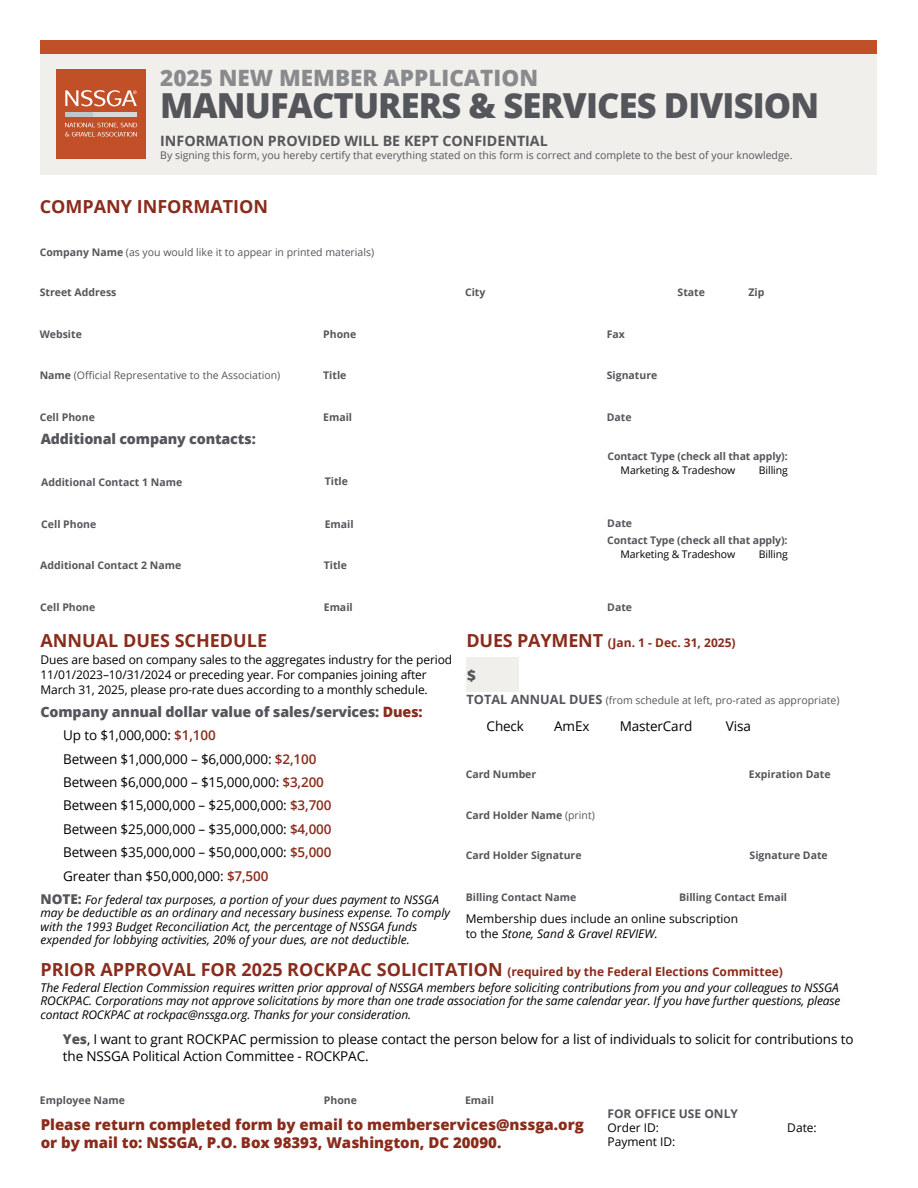
<style>
.page{position:relative;width:918px;height:1188px;background:#fff}
.page>*{position:absolute;margin:0;border:0;box-sizing:border-box;transform-origin:0 0}
.t1{font:800 34.5px "Open Sans";letter-spacing:-.025em;color:#54565b}
.t2{font:800 22.5px "Open Sans";color:#888a8d}
.t3{font:700 18px "Open Sans";color:#8a2c1c}
.t4{font:800 15px/17.2px "Open Sans";color:#8a2c1c}
.t5{font:800 15px "Open Sans";color:#54565b}
.t6{font:800 14.25px "Open Sans";letter-spacing:-.01em;color:#54565b}
.t7{font:700 14.25px "Open Sans";color:#54565b}
.t8{font:13.5px/23.4px "Open Sans";letter-spacing:-.01em;color:#000}
.t9{font:italic 12px/13.5px "Open Sans";letter-spacing:-.01em;color:#000}
.t10{font:12px/15px "Open Sans";letter-spacing:-.01em;color:#000}
.t11{font:700 12px "Open Sans";color:#8a2c1c}
.t12{font:700 12px "Open Sans";color:#54565b}
.t13{font:700 10.5px "Open Sans";color:#54565b}
.t14{font:10.5px "Open Sans";color:#54565b}
.t15{font:10.5px "Open Sans";letter-spacing:-.01em;color:#000}
.s1{font-weight:700}
.s2{color:#8a2c1c}
.s3{font-weight:600;color:#8a2c1c}
.s4{font-weight:800;font-style:normal;font-size:13.5px;color:#54565b}
.s5{font-weight:700;font-style:normal;font-size:18px;color:#8a2c1c}
.s6{font-weight:700;font-style:normal;color:#8a2c1c}
.s7{font-weight:800;color:#54565b}
.s8{font-size:18px}
.s9{font-weight:700;font-size:12.75px}
.s10{font-weight:400}
.s11{font-style:italic}
</style>
<div class="page">
<div style="left:40px;top:40px;width:838px;height:135px;background:#f1efeb"></div>
<div style="left:40px;top:40px;width:838px;height:14px;background:#bf5027"></div>
<div style="left:56px;top:69px;width:90px;height:89px;background:#c14f27"></div>
<svg style="left:65px;top:123px;width:72px;height:14px"></svg>
<hr style="left:65px;top:113px;width:72px;height:4px;background:#bfc5c8">
<hr style="left:93px;top:113px;width:44px;height:4px;background:#d6d7d6">
<svg style="left:65px;top:90px;width:72px;height:16px"></svg>
<div style="left:466px;top:657px;width:52px;height:34px;background:#f1efeb"></div>
<h2 class="t2" style="left:160px;top:61px;width:379px">2025 NEW MEMBER APPLICATION</h2>
<h1 class="t1" style="left:160px;top:79px;width:661px">MANUFACTURERS &amp; SERVICES DIVISION</h1>
<p class="t7" style="left:160px;top:130px;width:389px">INFORMATION PROVIDED WILL BE KEPT CONFIDENTIAL</p>
<p class="t14" style="left:160px;top:148px;width:634px">By signing this form, you hereby certify that everything stated on this form is correct and complete to the best of your knowledge.</p>
<h3 class="t3" style="left:40px;top:193px;width:230px">COMPANY INFORMATION</h3>
<p class="t14" style="left:40px;top:245px;width:336px"><span class="s1">Company Name</span> (as you would like it to appear in printed materials)</p>
<p class="t13" style="left:40px;top:285px;width:78px">Street Address</p>
<p class="t13" style="left:465px;top:285px;width:22px">City</p>
<p class="t13" style="left:678px;top:285px;width:29px">State</p>
<p class="t13" style="left:748px;top:285px;width:17px">Zip</p>
<p class="t13" style="left:40px;top:326px;width:44px">Website</p>
<p class="t13" style="left:323px;top:326px;width:35px">Phone</p>
<p class="t13" style="left:607px;top:326px;width:20px">Fax</p>
<p class="t14" style="left:40px;top:368px;width:242px"><span class="s1">Name</span> (Official Representative to the Association)</p>
<p class="t13" style="left:323px;top:368px;width:25px">Title</p>
<p class="t13" style="left:607px;top:368px;width:52px">Signature</p>
<p class="t13" style="left:40px;top:410px;width:57px">Cell Phone</p>
<p class="t13" style="left:323px;top:410px;width:30px">Email</p>
<p class="t13" style="left:607px;top:410px;width:26px">Date</p>
<p class="t6" style="left:41px;top:428px;width:217px">Additional company contacts:</p>
<p class="t13" style="left:41px;top:475px;width:142px">Additional Contact 1 Name</p>
<p class="t13" style="left:325px;top:474px;width:25px">Title</p>
<p class="t13" style="left:41px;top:516px;width:57px">Cell Phone</p>
<p class="t13" style="left:325px;top:516px;width:30px">Email</p>
<p class="t13" style="left:607px;top:516px;width:26px">Date</p>
<p class="t13" style="left:608px;top:449px;width:182px">Contact Type (check all that apply):</p>
<p class="t15" style="left:621px;top:463px;width:116px">Marketing &amp; Tradeshow</p>
<p class="t15" style="left:759px;top:463px;width:31px">Billing</p>
<p class="t13" style="left:607px;top:533px;width:182px">Contact Type (check all that apply):</p>
<p class="t15" style="left:620px;top:547px;width:116px">Marketing &amp; Tradeshow</p>
<p class="t15" style="left:759px;top:547px;width:31px">Billing</p>
<p class="t13" style="left:40px;top:558px;width:142px">Additional Contact 2 Name</p>
<p class="t13" style="left:324px;top:558px;width:25px">Title</p>
<p class="t13" style="left:40px;top:600px;width:57px">Cell Phone</p>
<p class="t13" style="left:324px;top:600px;width:30px">Email</p>
<p class="t13" style="left:607px;top:599px;width:26px">Date</p>
<h3 class="t3" style="left:40px;top:628px;width:228px">ANNUAL DUES SCHEDULE</h3>
<p class="t10" style="left:40px;top:651px;width:413px">Dues are based on company sales to the aggregates industry for the period<br>11/01/2023–10/31/2024 or preceding year. For companies joining after<br>March 31, 2025, please pro-rate dues according to a monthly schedule.</p>
<p class="t6" style="left:40px;top:701px;width:384px">Company annual dollar value of sales/services: <span class="s2">Dues:</span></p>
<p class="t8" style="left:63px;top:723px;width:270px">Up to $1,000,000: <span class="s3">$1,100<br></span>Between $1,000,000 – $6,000,000: <span class="s3">$2,100<br></span>Between $6,000,000 – $15,000,000: <span class="s3">$3,200<br></span>Between $15,000,000 – $25,000,000: <span class="s3">$3,700<br></span>Between $25,000,000 – $35,000,000: <span class="s3">$4,000<br></span>Between $35,000,000 – $50,000,000: <span class="s3">$5,000<br></span>Greater than $50,000,000: <span class="s3">$7,500</span></p>
<p class="t9" style="left:40px;top:893px;width:411px"><span class="s4">NOTE:</span> For federal tax purposes, a portion of your dues payment to NSSGA may be deductible as an ordinary and necessary business expense. To comply with the 1993 Budget Reconciliation Act, the percentage of NSSGA funds expended for lobbying activities, 20% of your dues, are not deductible.</p>
<p class="t9" style="left:40px;top:964px;width:800px;line-height:15.1px"><span class="s5">PRIOR APPROVAL FOR 2025 ROCKPAC SOLICITATION</span> <span class="s6">(required by the Federal Elections Committee)<br></span>The Federal Election Commission requires written prior approval of NSSGA members before soliciting contributions from you and your colleagues to NSSGA</p>
<p class="t9" style="left:40px;top:994px;width:801px">ROCKPAC. Corporations may not approve solicitations by more than one trade association for the same calendar year. If you have further questions, please contact ROCKPAC at rockpac@nssga.org. Thanks for your consideration.</p>
<p class="t8" style="left:63px;top:1031px;width:792px;line-height:16.5px"><span class="s7">Yes</span>, I want to grant ROCKPAC permission to please contact the person below for a list of individuals to solicit for contributions to the NSSGA Political Action Committee - ROCKPAC.</p>
<p class="t13" style="left:40px;top:1093px;width:87px">Employee Name</p>
<p class="t13" style="left:324px;top:1093px;width:35px">Phone</p>
<p class="t13" style="left:465px;top:1093px;width:30px">Email</p>
<p class="t4" style="left:41px;top:1115px;width:545px">Please return completed form by email to memberservices@nssga.org or by mail to: NSSGA, P.O. Box 98393, Washington, DC 20090.</p>
<p class="t11" style="left:466px;top:634px;width:271px"><span class="s8">DUES PAYMENT</span> (Jan. 1 - Dec. 31, 2025)</p>
<p class="t5" style="left:467px;top:664px;width:10px">$</p>
<p class="t14" style="left:466px;top:693px;width:375px"><span class="s9">TOTAL ANNUAL DUES</span> (from schedule at left, pro-rated as appropriate)</p>
<p class="t8" style="left:487px;top:714px;width:39px">Check</p>
<p class="t8" style="left:554px;top:714px;width:37px">AmEx</p>
<p class="t8" style="left:620px;top:714px;width:74px">MasterCard</p>
<p class="t8" style="left:726px;top:714px;width:26px">Visa</p>
<p class="t13" style="left:466px;top:766px;width:72px">Card Number</p>
<p class="t13" style="left:749px;top:766px;width:83px">Expiration Date</p>
<p class="t13" style="left:466px;top:808px;width:131px">Card Holder Name <span class="s10">(print)</span></p>
<p class="t13" style="left:466px;top:848px;width:117px">Card Holder Signature</p>
<p class="t13" style="left:750px;top:848px;width:80px">Signature Date</p>
<p class="t13" style="left:466px;top:889px;width:112px">Billing Contact Name</p>
<p class="t13" style="left:679px;top:889px;width:110px">Billing Contact Email</p>
<p class="t10" style="left:466px;top:911px;width:274px">Membership dues include an online subscription to the <span class="s11">Stone, Sand &amp; Gravel REVIEW.</span></p>
<p class="t12" style="left:608px;top:1105px;width:132px">FOR OFFICE USE ONLY</p>
<p class="t10" style="left:608px;top:1120px;width:53px">Order ID:</p>
<p class="t10" style="left:787px;top:1120px;width:31px">Date:</p>
<p class="t10" style="left:608px;top:1134px;width:69px">Payment ID:</p>
</div>
